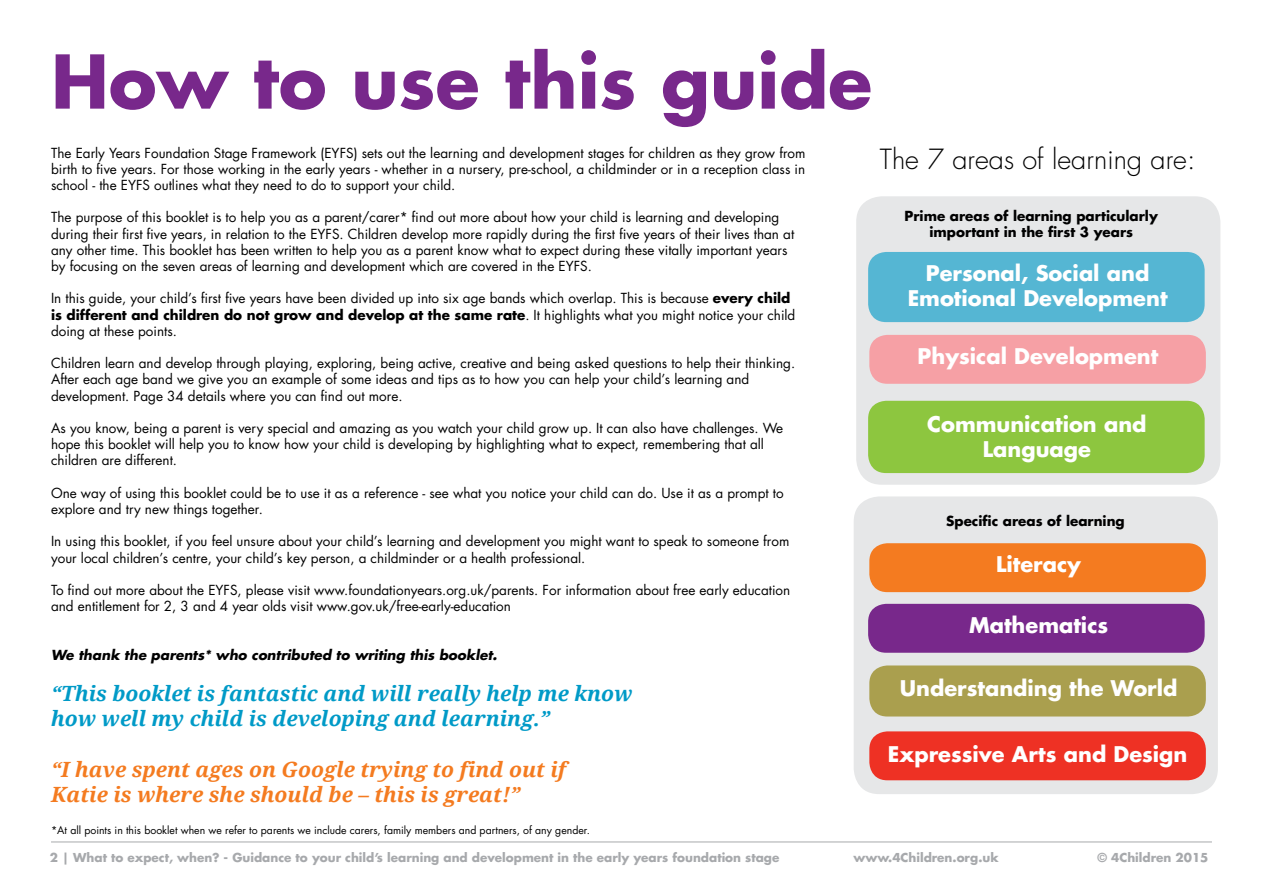
<style>
.page{position:relative;width:1263px;height:893px;background:#fff}
.page>*{position:absolute;margin:0;border:0;box-sizing:border-box;transform-origin:0 0}
.t1{font:700 72px "Futura LT";color:#78288b}
.t2{font:300 27px "Futura LT";color:#000}
.t3{font:700 21px/25.2px "Futura LT";color:#fff;text-align:center}
.t4{font:italic 700 21px/25.2px "Droid Serif";color:#009ac7}
.t5{font:italic 700 21px/25.2px "Droid Serif";color:#f47b20}
.t6{font:13.5px/16.2px "Futura LT";color:#000}
.t7{font:700 13.5px/16.2px "Futura LT";color:#000;text-align:center}
.t8{font:italic 700 13.5px "Futura LT";color:#000}
.t9{font:700 12px "Futura LT";color:#a7a9ac}
.t10{font:10.5px "Futura LT";color:#000}
.s1{font-weight:700}
</style>
<div class="page">
<hr style="left:51px;top:842px;width:1161px;height:1px;background:#a7a9ac">
<div style="left:854px;top:496px;width:364px;height:298px;background:#e6e7e8;border-radius:26px"></div>
<div style="left:856px;top:196px;width:364px;height:289px;background:#e6e7e8;border-radius:26px"></div>
<div style="left:868px;top:252px;width:336px;height:70px;background:#55b6d3;border-radius:18px"></div>
<div style="left:869px;top:335px;width:337px;height:49px;background:#f6a0a5;border-radius:18px"></div>
<div style="left:869px;top:543px;width:337px;height:49px;background:#f47b20;border-radius:18px"></div>
<div style="left:868px;top:401px;width:336px;height:72px;background:#8dc63f;border-radius:18px"></div>
<div style="left:868px;top:604px;width:336px;height:49px;background:#78288b;border-radius:18px"></div>
<div style="left:869px;top:665px;width:337px;height:51px;background:#aa9f4e;border-radius:18px"></div>
<div style="left:869px;top:731px;width:337px;height:49px;background:#ee3124;border-radius:18px"></div>
<h1 class="t1" style="left:51px;top:34px;width:823px">How to use this guide</h1>
<p class="t6" style="left:51px;top:145px;width:756px;text-align:justify">The Early Years Foundation Stage Framework (EYFS) sets out the learning and development stages for children as they grow from birth to five years. For those working in the early years - whether in a nursery, pre-school, a childminder or in a reception class in school - the EYFS outlines what they need to do to support your child.</p>
<p class="t6" style="left:51px;top:209px;width:745px">The purpose of this booklet is to help you as a parent/carer* find out more about how your child is learning and developing during their first five years, in relation to the EYFS. Children develop more rapidly during the first five years of their lives than at any other time. This booklet has been written to help you as a parent know what to expect during these vitally important years by focusing on the seven areas of learning and development which are covered in the EYFS.</p>
<p class="t6" style="left:51px;top:290px;width:746px">In this guide, your child’s first five years have been divided up into six age bands which overlap. This is because <span class="s1">every child is different and children do not grow and develop at the same rate</span>. It highlights what you might notice your child doing at these points.</p>
<p class="t6" style="left:51px;top:355px;width:746px">Children learn and develop through playing, exploring, being active, creative and being asked questions to help their thinking.<br>After each age band we give you an example of some ideas and tips as to how you can help your child’s learning and development. Page 34 details where you can find out more.</p>
<p class="t6" style="left:51px;top:420px;width:734px">As you know, being a parent is very special and amazing as you watch your child grow up. It can also have challenges. We hope this booklet will help you to know how your child is developing by highlighting what to expect, remembering that all children are different.</p>
<p class="t6" style="left:51px;top:485px;width:734px">One way of using this booklet could be to use it as a reference - see what you notice your child can do. Use it as a prompt to explore and try new things together.</p>
<p class="t6" style="left:51px;top:533px;width:740px">In using this booklet, if you feel unsure about your child’s learning and development you might want to speak to someone from your local children’s centre, your child’s key person, a childminder or a health professional.</p>
<p class="t6" style="left:51px;top:582px;width:741px">To find out more about the EYFS, please visit www.foundationyears.org.uk/parents. For information about free early education and entitlement for 2, 3 and 4 year olds visit www.gov.uk/free-early-education</p>
<p class="t8" style="left:51px;top:646px;width:448px">We thank the parents* who contributed to writing this booklet.</p>
<h3 class="t4" style="left:51px;top:681px;width:583px">“This booklet is fantastic and will really help me know how well my child is developing and learning.”</h3>
<h3 class="t5" style="left:51px;top:757px;width:517px">“I have spent ages on Google trying to find out if<br>Katie is where she should be – this is great!”</h3>
<p class="t10" style="left:51px;top:824px;width:540px">*At all points in this booklet when we refer to parents we include carers, family members and partners, of any gender.</p>
<h2 class="t2" style="left:880px;top:143px;width:317px">The 7 areas of learning are:</h2>
<p class="t7" style="left:904px;top:208px;width:255px">Prime areas of learning particularly important in the first 3 years</p>
<h3 class="t3" style="left:908px;top:260px;width:261px">Personal, Social and<br>Emotional Development</h3>
<h3 class="t3" style="left:917px;top:344px;width:242px">Physical Development</h3>
<h3 class="t3" style="left:927px;top:411px;width:221px">Communication and<br>Language</h3>
<p class="t7" style="left:946px;top:513px;width:180px">Specific areas of learning</p>
<h3 class="t3" style="left:996px;top:551px;width:86px">Literacy</h3>
<h3 class="t3" style="left:969px;top:613px;width:141px">Mathematics</h3>
<h3 class="t3" style="left:900px;top:675px;width:279px">Understanding the World</h3>
<h3 class="t3" style="left:888px;top:741px;width:301px">Expressive Arts and Design</h3>
<p class="t9" style="left:50px;top:850px;width:731px">2 | What to expect, when? - Guidance to your child’s learning and development in the early years foundation stage</p>
<p class="t9" style="left:853px;top:850px;width:147px">www.4Children.org.uk</p>
<p class="t9" style="left:1097px;top:850px;width:113px">© 4Children 2015</p>
</div>
